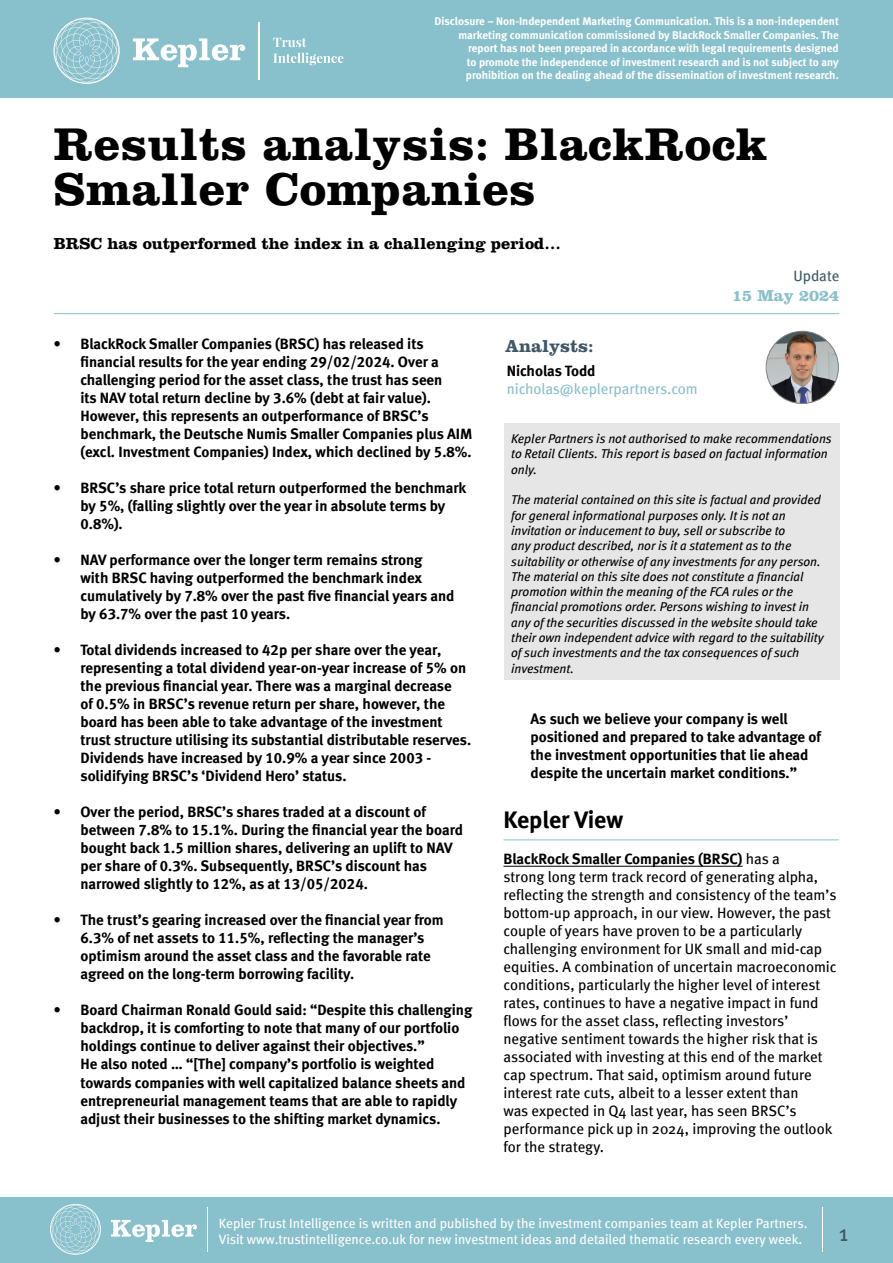
<style>
.page{position:relative;width:893px;height:1263px;background:#fff}
.page>*{position:absolute;margin:0;border:0;box-sizing:border-box;transform-origin:0 0}
.t1{font:700 47.55px/45px "Clarendon LT Std";letter-spacing:.01em;color:#000}
.t2{font:24px "Meta Bold LF";letter-spacing:-.005em;color:#000}
.t3{font:22.5px "Meta";color:#3d5864}
.t4{font:700 18px "Clarendon LT Std";color:#3d5864}
.t5{font:700 16.5px "Clarendon LT Std";color:#000}
.t6{font:700 16.5px "Clarendon LT Std";color:#88c0cb}
.t7{font:15px/18px "Meta Bold LF";color:#000}
.t8{font:15px/18px "Meta";color:#000}
.t9{font:15px "Meta";color:#88c0cb}
.t10{font:700 15px "Meta";letter-spacing:-.005em;color:#000}
.t11{font:15px "Meta";letter-spacing:-.005em;color:#3d5864}
.t12{font:13.5px/16.2px "Meta";color:#fff}
.t13{font:italic 12.75px/15.3px "Meta Book LF";color:#000}
.t14{font:11.25px/13.5px "Meta Bold LF";color:#fff;text-align:right}
.s1{font-family:"Meta"}
</style>
<div class="page">
<div style="left:0;top:0;width:893px;height:98px;background:#88c0cb"></div>
<div style="left:0;top:1197px;width:893px;height:66px;background:#88c0cb"></div>
<svg style="left:111px;top:1220px;width:86px;height:22px"></svg>
<svg style="left:50px;top:1204px;width:51px;height:51px"></svg>
<hr style="left:207px;top:1207px;width:1px;height:44px;background:#fff">
<svg style="left:133px;top:38px;width:112px;height:29px"></svg>
<svg style="left:53px;top:18px;width:67px;height:66px"></svg>
<svg style="left:273px;top:38px;width:33px;height:9px"></svg>
<svg style="left:273px;top:53px;width:70px;height:12px"></svg>
<hr style="left:259px;top:22px;width:1px;height:58px;background:#fff">
<hr style="left:822px;top:1207px;width:1px;height:44px;background:#fff">
<hr style="left:54px;top:313px;width:785px;height:1px;background:#88c0cb">
<hr style="left:503px;top:839px;width:336px;height:1px;background:#88c0cb">
<hr style="left:503px;top:866px;width:239px;height:1px;background:#000">
<img style="left:767px;top:331px;width:71px;height:72px">
<div style="left:766px;top:331px;width:73px;height:73px;border:1px solid #808080;border-radius:50%"></div>
<div style="left:504px;top:424px;width:335px;height:256px;background:#e6e6e6"></div>
<p class="t14" style="left:435px;top:14px;width:406px">Disclosure – Non-Independent Marketing Communication. This is a non-independent marketing communication commissioned by BlackRock Smaller Companies. The report has not been prepared in accordance with legal requirements designed<br>to promote the independence of investment research and is not subject to any prohibition on the dealing ahead of the dissemination of investment research.</p>
<h1 class="t1" style="left:54px;top:122px;width:715px">Results analysis: BlackRock<br>Smaller Companies</h1>
<p class="t5" style="left:54px;top:234px;width:508px">BRSC has outperformed the index in a challenging period…</p>
<p class="t7" style="left:80px;top:335px;width:393px;text-indent:-27px"><span class="s1">•</span> BlackRock Smaller Companies (BRSC) has released its financial results for the year ending 29/02/2024. Over a challenging period for the asset class, the trust has seen<br>its NAV total return decline by 3.6% (debt at fair value).<br>However, this represents an outperformance of BRSC’s benchmark, the Deutsche Numis Smaller Companies plus AIM (excl. Investment Companies) Index, which declined by 5.8%.</p>
<p class="t7" style="left:80px;top:479px;width:387px;text-indent:-27px"><span class="s1">•</span> BRSC’s share price total return outperformed the benchmark by 5%, (falling slightly over the year in absolute terms by<br>0.8%).</p>
<p class="t7" style="left:80px;top:551px;width:376px;text-indent:-27px"><span class="s1">•</span> NAV performance over the longer term remains strong<br>with BRSC having outperformed the benchmark index cumulatively by 7.8% over the past five financial years and by 63.7% over the past 10 years.</p>
<p class="t7" style="left:80px;top:641px;width:392px;text-indent:-27px"><span class="s1">•</span> Total dividends increased to 42p per share over the year, representing a total dividend year-on-year increase of 5% on the previous financial year. There was a marginal decrease<br>of 0.5% in BRSC’s revenue return per share, however, the board has been able to take advantage of the investment trust structure utilising its substantial distributable reserves.<br>Dividends have increased by 10.9% a year since 2003 - solidifying BRSC’s ‘Dividend Hero’ status.</p>
<p class="t7" style="left:80px;top:803px;width:384px;text-indent:-27px"><span class="s1">•</span> Over the period, BRSC’s shares traded at a discount of between 7.8% to 15.1%. During the financial year the board bought back 1.5 million shares, delivering an uplift to NAV per share of 0.3%. Subsequently, BRSC’s discount has narrowed slightly to 12%, as at 13/05/2024.</p>
<p class="t7" style="left:80px;top:911px;width:365px;text-indent:-27px"><span class="s1">•</span> The trust’s gearing increased over the financial year from 6.3% of net assets to 11.5%, reflecting the manager’s optimism around the asset class and the favorable rate agreed on the long-term borrowing facility.</p>
<p class="t7" style="left:80px;top:1001px;width:393px;text-indent:-27px"><span class="s1">•</span> Board Chairman Ronald Gould said: “Despite this challenging backdrop, it is comforting to note that many of our portfolio holdings continue to deliver against their objectives.”<br>He also noted … “[The] company’s portfolio is weighted towards companies with well capitalized balance sheets and entrepreneurial management teams that are able to rapidly adjust their businesses to the shifting market dynamics.</p>
<p class="t11" style="left:793px;top:267px;width:47px">Update</p>
<p class="t6" style="left:732px;top:285px;width:109px">15 May 2024</p>
<p class="t4" style="left:505px;top:336px;width:90px">Analysts:</p>
<p class="t10" style="left:507px;top:362px;width:90px">Nicholas Todd</p>
<p class="t9" style="left:507px;top:380px;width:193px">nicholas@keplerpartners.com</p>
<p class="t13" style="left:511px;top:431px;width:322px">Kepler Partners is not authorised to make recommendations to Retail Clients. This report is based on factual information only.</p>
<p class="t13" style="left:511px;top:492px;width:314px">The material contained on this site is factual and provided for general informational purposes only. It is not an invitation or inducement to buy, sell or subscribe to<br>any product described, nor is it a statement as to the suitability or otherwise of any investments for any person.<br>The material on this site does not constitute a financial promotion within the meaning of the FCA rules or the financial promotions order. Persons wishing to invest in any of the securities discussed in the website should take their own independent advice with regard to the suitability of such investments and the tax consequences of such investment.</p>
<p class="t7" style="left:530px;top:710px;width:292px">As such we believe your company is well positioned and prepared to take advantage of the investment opportunities that lie ahead despite the uncertain market conditions.”</p>
<h2 class="t2" style="left:503px;top:806px;width:121px">Kepler View</h2>
<p class="t7" style="left:503px;top:850px;width:278px">BlackRock Smaller Companies (BRSC) <span class="s1">has a</span></p>
<p class="t8" style="left:503px;top:868px;width:335px">strong long term track record of generating alpha, reflecting the strength and consistency of the team’s bottom-up approach, in our view. However, the past couple of years have proven to be a particularly challenging environment for UK small and mid-cap equities. A combination of uncertain macroeconomic conditions, particularly the higher level of interest rates, continues to have a negative impact in fund flows for the asset class, reflecting investors’ negative sentiment towards the higher risk that is associated with investing at this end of the market cap spectrum. That said, optimism around future interest rate cuts, albeit to a lesser extent than<br>was expected in Q4 last year, has seen BRSC’s performance pick up in 2024, improving the outlook for the strategy.</p>
<p class="t12" style="left:219px;top:1214px;width:590px">Kepler Trust Intelligence is written and published by the investment companies team at Kepler Partners.<br>Visit www.trustintelligence.co.uk for new investment ideas and detailed thematic research every week.</p>
<h3 class="t3" style="left:839px;top:1220px;width:11px">1</h3>
</div>
